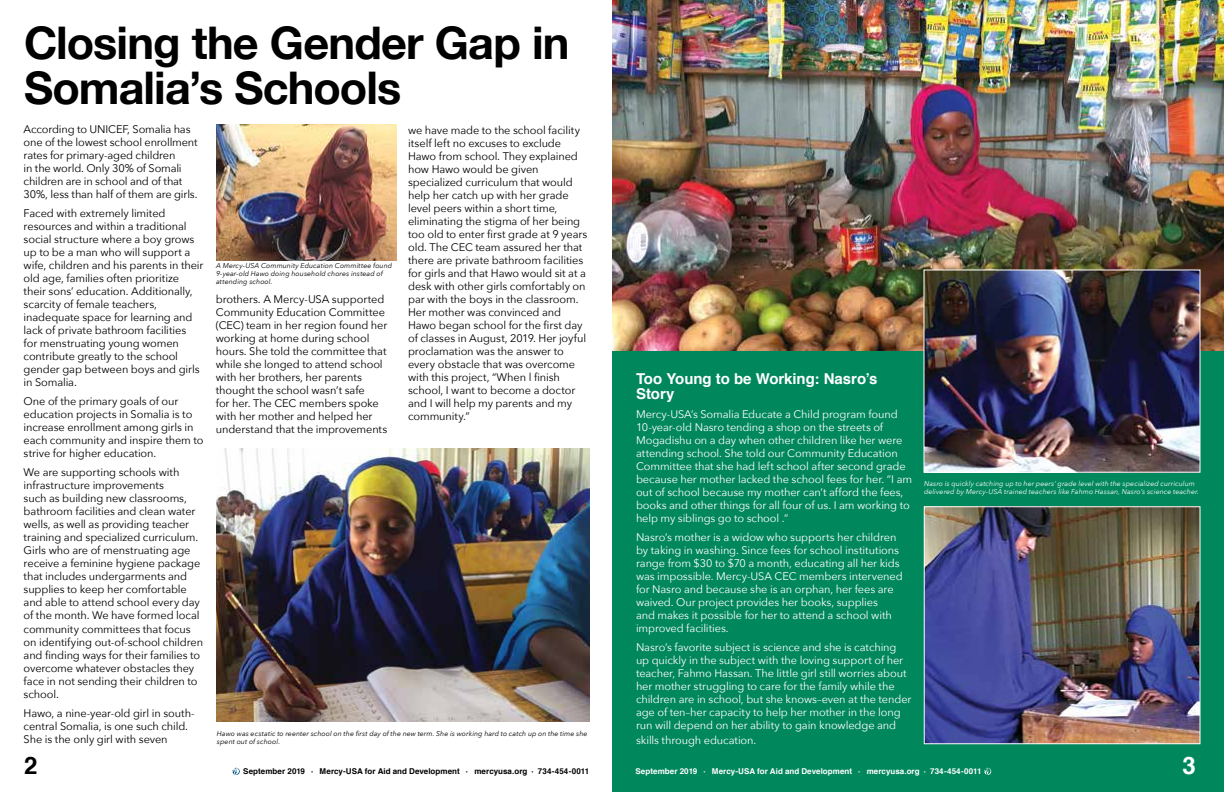
<style>
.page{position:relative;width:1224px;height:792px;background:#fff}
.page>*{position:absolute;margin:0;border:0;box-sizing:border-box;transform-origin:0 0}
.t1{font:700 45px/45px "Helvetica Neue";letter-spacing:-.02em;color:#000}
.t2{font:700 24px "Helvetica";color:#000}
.t3{font:700 24px "Helvetica";color:#fff}
.t4{font:700 15px/15px "Helvetica";letter-spacing:-.005em;color:#fff}
.t5{font:11px/13px "Avenir Next";letter-spacing:-.01em;color:#000}
.t6{font:11px/13px "Avenir Next";letter-spacing:-.01em;color:#fff}
.t7{font:700 8px "Helvetica";letter-spacing:.005em;color:#000}
.t8{font:700 8px "Helvetica";letter-spacing:.005em;color:#fff}
.t9{font:italic 7px/8px "Avenir Next";letter-spacing:.015em;color:#000}
.t10{font:italic 7px/8px "Avenir Next";letter-spacing:.015em;color:#fff}
.s1{font-size:6px}
</style>
<div class="page">
<img style="left:612px;top:0;width:612px;height:352px">
<div style="left:612px;top:352px;width:612px;height:440px;background:#00875c"></div>
<img style="left:216px;top:125px;width:180px;height:135px">
<img style="left:216px;top:449px;width:373px;height:272px">
<img style="left:926px;top:272px;width:272px;height:198px">
<div style="left:924px;top:270px;width:276px;height:202px;border:1px solid #fff"></div>
<img style="left:926px;top:508px;width:272px;height:234px">
<div style="left:924px;top:506px;width:276px;height:238px;border:1px solid #fff"></div>
<svg style="left:232px;top:768px;width:8px;height:7px"></svg>
<svg style="left:984px;top:768px;width:8px;height:7px"></svg>
<h1 class="t1" style="left:24px;top:22px;width:547px">Closing the Gender Gap in<br>Somalia’s Schools</h1>
<p class="t5" style="left:24px;top:123px;width:176px">According to UNICEF, Somalia has one of the lowest school enrollment rates for primary-aged children<br>in the world. Only 30% of Somali children are in school and of that 30%, less than half of them are girls.</p>
<p class="t5" style="left:24px;top:207px;width:181px">Faced with extremely limited resources and within a traditional social structure where a boy grows up to be a man who will support a wife, children and his parents in their old age, families often prioritize their sons’ education. Additionally, scarcity of female teachers, inadequate space for learning and lack of private bathroom facilities<br>for menstruating young women contribute greatly to the school gender gap between boys and girls in Somalia.</p>
<p class="t5" style="left:24px;top:395px;width:181px">One of the primary goals of our education projects in Somalia is to increase enrollment among girls in each community and inspire them to strive for higher education.</p>
<p class="t5" style="left:24px;top:466px;width:181px">We are supporting schools with infrastructure improvements<br>such as building new classrooms, bathroom facilities and clean water wells, as well as providing teacher training and specialized curriculum.<br>Girls who are of menstruating age receive a feminine hygiene package that includes undergarments and supplies to keep her comfortable and able to attend school every day of the month. We have formed local community committees that focus on identifying out-of-school children and finding ways for their families to overcome whatever obstacles they face in not sending their children to school.</p>
<p class="t5" style="left:24px;top:706px;width:173px">Hawo, a nine-year-old girl in south&shy;central Somalia, is one such child.<br>She is the only girl with seven</p>
<p class="t9" style="left:216px;top:261px;width:178px">A Mercy-USA Community Education Committee found<br>9-year-old Hawo doing household chores instead of attending school.</p>
<p class="t5" style="left:216px;top:292px;width:173px">brothers. A Mercy-USA supported<br>Community Education Committee (CEC) team in her region found her working at home during school hours. She told the committee that while she longed to attend school with her brothers, her parents thought the school wasn’t safe<br>for her. The CEC members spoke with her mother and helped her understand that the improvements</p>
<p class="t5" style="left:408px;top:123px;width:181px">we have made to the school facility itself left no excuses to exclude<br>Hawo from school. They explained how Hawo would be given specialized curriculum that would help her catch up with her grade level peers within a short time, eliminating the stigma of her being too old to enter first grade at 9 years old. The CEC team assured her that there are private bathroom facilities for girls and that Hawo would sit at a desk with other girls comfortably on par with the boys in the classroom.<br>Her mother was convinced and<br>Hawo began school for the first day of classes in August, 2019. Her joyful proclamation was the answer to every obstacle that was overcome with this project, “When l finish school, I want to become a doctor and I will help my parents and my community.”</p>
<p class="t9" style="left:217px;top:729px;width:372px">Hawo was ecstatic to reenter school on the first day of the new term. She is working hard to catch up on the time she spent out of school.</p>
<h3 class="t4" style="left:636px;top:371px;width:243px">Too Young to be Working: Nasro’s<br>Story</h3>
<p class="t6" style="left:636px;top:407px;width:278px">Mercy-USA’s Somalia Educate a Child program found 10-year-old Nasro tending a shop on the streets of Mogadishu on a day when other children like her were attending school. She told our Community Education Committee that she had left school after second grade because her mother lacked the school fees for her. “I am out of school because my mother can’t afford the fees, books and other things for all four of us. I am working to help my siblings go to school .”</p>
<p class="t6" style="left:636px;top:530px;width:268px">Nasro’s mother is a widow who supports her children by taking in washing. Since fees for school institutions range from $30 to $70 a month, educating all her kids was impossible. Mercy-USA CEC members intervened for Nasro and because she is an orphan, her fees are waived. Our project provides her books, supplies<br>and makes it possible for her to attend a school with improved facilities.</p>
<p class="t6" style="left:636px;top:640px;width:277px">Nasro’s favorite subject is science and she is catching up quickly in the subject with the loving support of her teacher, Fahmo Hassan. The little girl still worries about her mother struggling to care for the family while the children are in school, but she knows–even at the tender age of ten–her capacity to help her mother in the long run will depend on her ability to gain knowledge and</p>
<p class="t6" style="left:636px;top:733px;width:122px">skills through education.</p>
<p class="t10" style="left:924px;top:479px;width:277px">Nasro is quickly catching up to her peers’ grade level with the specialized curriculum delivered by Mercy-USA trained teachers like Fahmo Hassan, Nasro’s science teacher.</p>
<h2 class="t2" style="left:24px;top:746px;width:15px">2</h2>
<p class="t7" style="left:243px;top:765px;width:347px">September 2019 <span class="s1">•</span> Mercy-USA for Aid and Development <span class="s1">•</span> mercyusa.org <span class="s1">•</span> 734-454-0011</p>
<p class="t8" style="left:636px;top:765px;width:347px">September 2019 <span class="s1">•</span> Mercy-USA for Aid and Development <span class="s1">•</span> mercyusa.org <span class="s1">•</span> 734-454-0011</p>
<h2 class="t3" style="left:1183px;top:746px;width:15px">3</h2>
</div>
